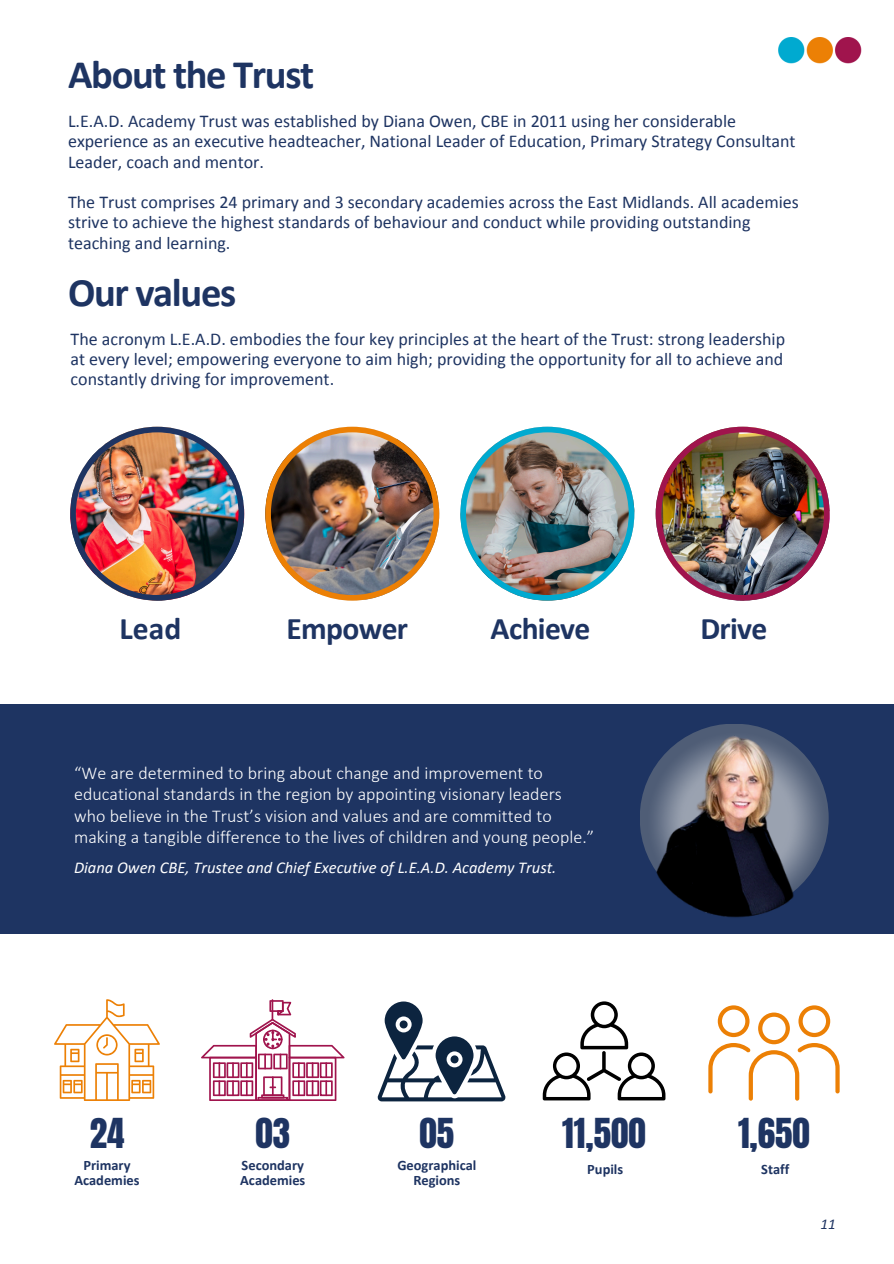
<style>
.page{position:relative;width:894px;height:1264px;background:#fff}
.page>*{position:absolute;margin:0;border:0;box-sizing:border-box;transform-origin:0 0}
.t1{font:700 40.5px "Calibri";letter-spacing:-.035em;color:#1e3462}
.t2{font:35.1px "Anton";color:#1e3462}
.t3{font:700 31.5px "Calibri";letter-spacing:-.02em;color:#1e3462}
.t4{font:18px/20.2px "Calibri";color:#1e3462}
.t5{font:300 18px/21.3px "Calibri";letter-spacing:.005em;color:#fff}
.t6{font:italic 16.5px "Calibri";color:#fff}
.t7{font:italic 15px "Calibri";color:#1e3462}
.t8{font:700 14.4px/14.7px "Calibri";color:#1e3462;text-align:center}
</style>
<div class="page">
<img style="left:778px;top:37px;width:84px;height:27px">
<div style="left:0;top:704px;width:893px;height:559px;background:#1e3462"></div>
<div style="left:0;top:934px;width:893px;height:329px;background:#fff"></div>
<img style="left:627px;top:716px;width:219px;height:210px;border-radius:50%">
<hr style="left:271px;top:999px;width:2px;height:21px;background:#a0144d">
<svg style="left:201px;top:1000px;width:143px;height:100px"></svg>
<svg style="left:54px;top:999px;width:106px;height:101px"></svg>
<svg style="left:542px;top:1001px;width:123px;height:99px"></svg>
<svg style="left:708px;top:1005px;width:131px;height:95px"></svg>
<img style="left:70px;top:427px;width:174px;height:173px">
<img style="left:265px;top:427px;width:174px;height:173px">
<img style="left:460px;top:427px;width:174px;height:173px">
<img style="left:655px;top:427px;width:174px;height:173px">
<svg style="left:377px;top:1001px;width:128px;height:100px"></svg>
<p class="t1" style="left:68px;top:57px;width:247px">About the Trust</p>
<p class="t4" style="left:68px;top:112px;width:728px">L.E.A.D. Academy Trust was established by Diana Owen, CBE in 2011 using her considerable experience as an executive headteacher, National Leader of Education, Primary Strategy Consultant<br>Leader, coach and mentor.</p>
<p class="t4" style="left:68px;top:193px;width:732px">The Trust comprises 24 primary and 3 secondary academies across the East Midlands. All academies strive to achieve the highest standards of behaviour and conduct while providing outstanding teaching and learning.</p>
<p class="t1" style="left:68px;top:275px;width:169px">Our values</p>
<p class="t4" style="left:71px;top:330px;width:715px;text-align:justify">The acronym L.E.A.D. embodies the four key principles at the heart of the Trust: strong leadership at every level; empowering everyone to aim high; providing the opportunity for all to achieve and constantly driving for improvement.</p>
<p class="t3" style="left:120px;top:615px;width:63px">Lead</p>
<p class="t3" style="left:286px;top:615px;width:123px">Empower</p>
<p class="t3" style="left:490px;top:615px;width:101px">Achieve</p>
<p class="t3" style="left:700px;top:615px;width:69px">Drive</p>
<h1 class="t5" style="left:74px;top:763px;width:521px">“We are determined to bring about change and improvement to educational standards in the region by appointing visionary leaders who believe in the Trust’s vision and values and are committed to making a tangible difference to the lives of children and young people.”</h1>
<p class="t6" style="left:74px;top:860px;width:484px">Diana Owen CBE, Trustee and Chief Executive of L.E.A.D. Academy Trust.</p>
<p class="t2" style="left:90px;top:1107px;width:36px">24</p>
<h4 class="t8" style="left:74px;top:1159px;width:67px">Primary<br>Academies</h4>
<p class="t2" style="left:255px;top:1107px;width:36px">03</p>
<h3 class="t8" style="left:241px;top:1159px;width:64px">Secondary</h3>
<p class="t8" style="left:240px;top:1174px;width:67px">Academies</p>
<p class="t2" style="left:419px;top:1107px;width:36px">05</p>
<p class="t8" style="left:397px;top:1159px;width:80px">Geographical<br>Regions</p>
<p class="t2" style="left:562px;top:1107px;width:85px">11,500</p>
<p class="t8" style="left:587px;top:1162px;width:37px">Pupils</p>
<p class="t2" style="left:737px;top:1107px;width:73px">1,650</p>
<h4 class="t8" style="left:761px;top:1162px;width:30px">Staff</h4>
<p class="t7" style="left:820px;top:1217px;width:17px">11</p>
</div>
